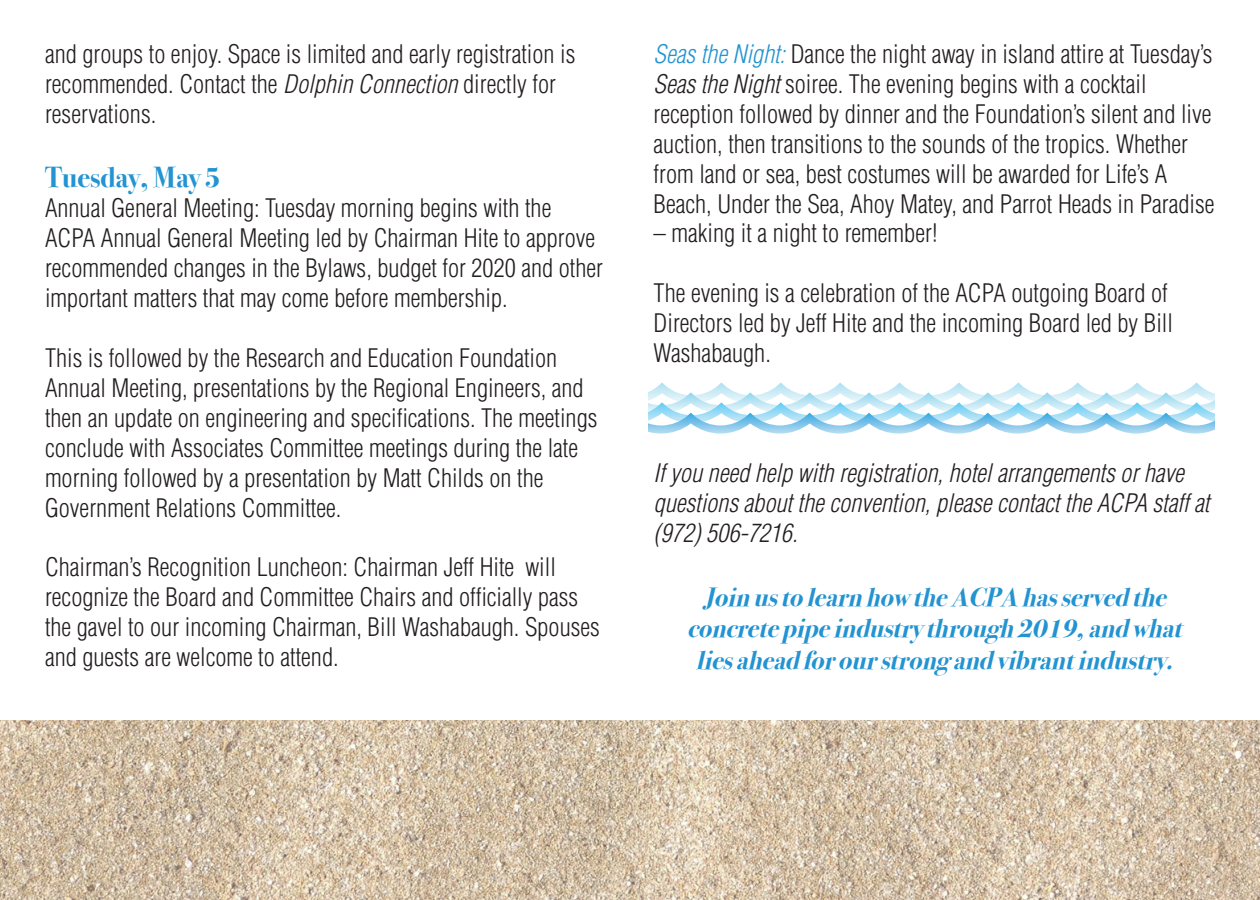
<style>
.page{position:relative;width:1260px;height:900px;background:#fff}
.page>*{position:absolute;margin:0;border:0;box-sizing:border-box;transform-origin:0 0}
.t1{font:700 29px "Bodoni Svty Two ITCTT";color:#2393d1}
.t2{font:italic 700 26.25px/31.5px "Bodoni Svty Two ITCTT";color:#2393d1;text-align:center}
.t3{font:300 condensed 25px/30px "Helvetica LT Std";color:#231f20}
.t4{font:italic 300 condensed 25px/30px "Helvetica LT Std";color:#231f20}
.s1{font-style:italic}
.s2{font-style:italic;color:#2393d1}
</style>
<div class="page">
<svg style="left:648px;top:382px;width:567px;height:52px"></svg>
<img style="left:0;top:720px;width:1260px;height:180px">
<p class="t3" style="left:45px;top:39px;width:532px">and groups to enjoy. Space is limited and early registration is recommended. Contact the <span class="s1">Dolphin Connection</span> directly for reservations.</p>
<p class="t1" style="left:45px;top:154px;width:177px">Tuesday, May 5</p>
<p class="t3" style="left:45px;top:193px;width:560px">Annual General Meeting: Tuesday morning begins with the ACPA Annual General Meeting led by Chairman Hite to approve recommended changes in the Bylaws, budget for 2020 and other important matters that may come before membership.</p>
<p class="t3" style="left:45px;top:343px;width:554px">This is followed by the Research and Education Foundation Annual Meeting, presentations by the Regional Engineers, and then an update on engineering and specifications. The meetings conclude with Associates Committee meetings during the late morning followed by a presentation by Matt Childs on the Government Relations Committee.</p>
<p class="t3" style="left:45px;top:552px;width:556px">Chairman’s Recognition Luncheon: Chairman Jeff Hite will recognize the Board and Committee Chairs and officially pass the gavel to our incoming Chairman, Bill Washabaugh. Spouses and guests are welcome to attend.</p>
<p class="t3" style="left:654px;top:39px;width:562px"><span class="s2">Seas the Night:</span> Dance the night away in island attire at Tuesday’s <span class="s1">Seas the Night</span> soiree. The evening begins with a cocktail reception followed by dinner and the Foundation’s silent and live auction, then transitions to the sounds of the tropics. Whether from land or sea, best costumes will be awarded for Life’s A Beach, Under the Sea, Ahoy Matey, and Parrot Heads in Paradise</p>
<p class="t3" style="left:654px;top:218px;width:285px">– making it a night to remember!</p>
<p class="t3" style="left:654px;top:278px;width:521px">The evening is a celebration of the ACPA outgoing Board of<br>Directors led by Jeff Hite and the incoming Board led by Bill<br>Washabaugh.</p>
<p class="t4" style="left:654px;top:458px;width:557px">If you need help with registration, hotel arrangements or have questions about the convention, please contact the ACPA staff at (972) 506-7216.</p>
<p class="t2" style="left:687px;top:579px;width:505px">JoinustolearnhowtheACPA hasservedthe concretepip eindustry through2019,andwhat liesaheadforourstrong andvibrantindustry.</p>
</div>
